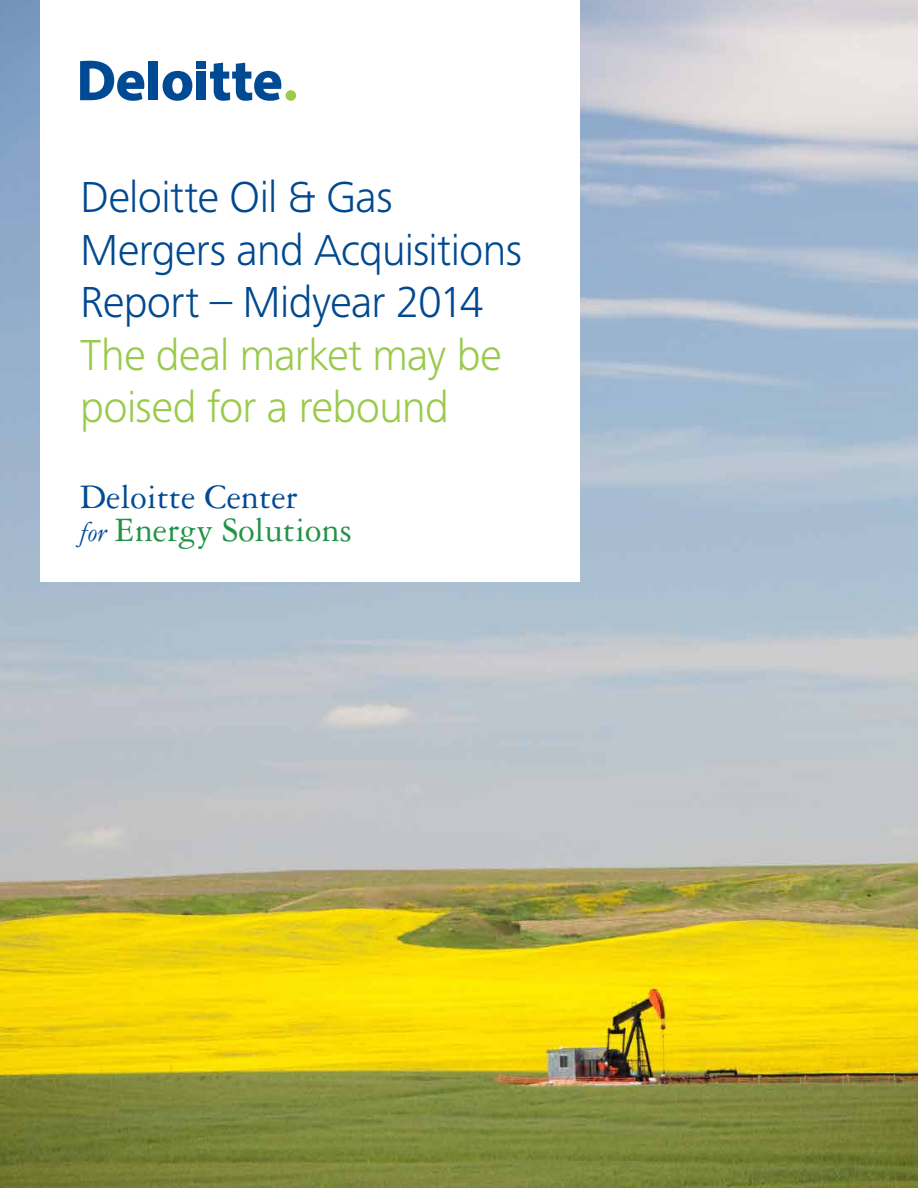
<style>
.page{position:relative;width:918px;height:1188px;background:#fff}
.page>*{position:absolute;margin:0;border:0;box-sizing:border-box;transform-origin:0 0}
.t1{font:300 45px/52.5px "Frutiger Next Pro";letter-spacing:-.015em;color:#004990}
.t2{font:300 45px/52.5px "Frutiger Next Pro";letter-spacing:-.015em;color:#99ca49}
.t3{font:36.45px/33px "Garamond 3 LT Std";color:#229346}
.s1{color:#004a94}
.s2{font-style:italic;font-size:28.95px;color:#004a94}
</style>
<div class="page">
<img style="left:0;top:0;width:918px;height:1188px">
<div style="left:40px;top:0;width:540px;height:581px;background:#fff"></div>
<div style="left:149px;top:61px;width:9px;height:39px;background:#004a94"></div>
<svg style="left:163px;top:71px;width:29px;height:30px"></svg>
<div style="left:197px;top:72px;width:9px;height:28px;background:#004a94"></div>
<div style="left:197px;top:61px;width:9px;height:8px;background:#004a94"></div>
<svg style="left:210px;top:63px;width:71px;height:38px"></svg>
<div style="left:286px;top:90px;width:10px;height:11px;background:#99ca49;border-radius:50%"></div>
<svg style="left:80px;top:61px;width:64px;height:40px"></svg>
<p class="t1" style="left:80px;top:171px;width:444px">Deloitte Oil &amp; Gas<br>Mergers and Acquisitions<br>Report – Midyear 2014</p>
<p class="t2" style="left:80px;top:329px;width:423px">The deal market may be poised for a rebound</p>
<p class="t3" style="left:80px;top:480px;width:274px"><span class="s1">Deloitte Center<br></span><span class="s2">for</span> Energy Solutions</p>
</div>
